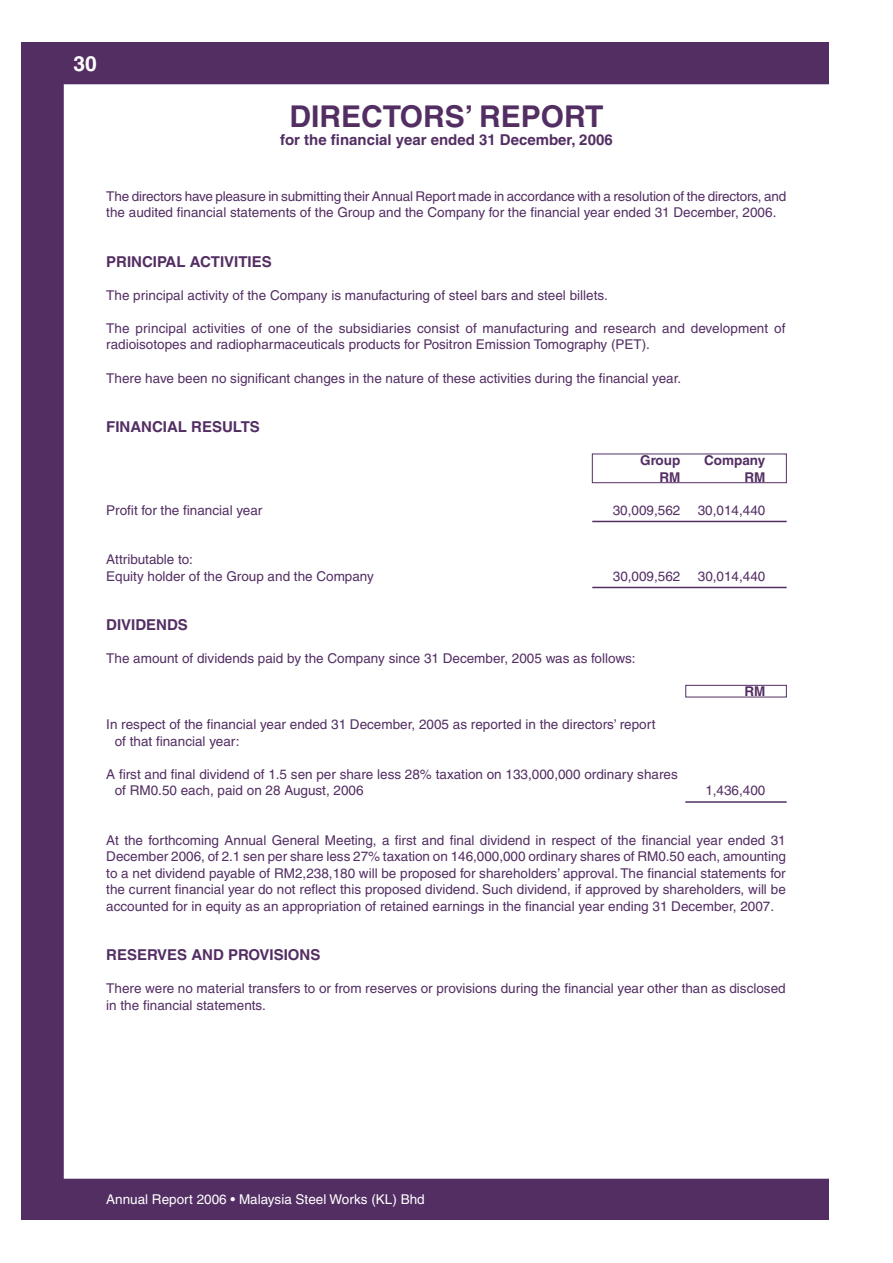
<style>
.page{position:relative;width:893px;height:1263px;background:#fff}
.page>*{position:absolute;margin:0;border:0;box-sizing:border-box;transform-origin:0 0}
.t1{font:700 30px "Helvetica";color:#532e63}
.t2{font:700 21px "Helvetica";color:#fff}
.t3{font:700 15px "Helvetica";color:#532e63}
.t4{font:13.5px/16.5px "Helvetica";color:#532e63}
.t5{font:13.5px "Helvetica";color:#fff}
.t6{font:700 13.5px "Helvetica";color:#532e63}
</style>
<div class="page">
<div style="left:21px;top:43px;width:808px;height:1177px;background:#532e63"></div>
<div style="left:65px;top:85px;width:802px;height:1093px;background:#fff"></div>
<div style="left:592px;top:454px;width:195px;height:29px;border:1px solid #532e63"></div>
<hr style="left:592px;top:521px;width:195px;height:1px;background:#532e63">
<hr style="left:592px;top:587px;width:195px;height:1px;background:#532e63">
<div style="left:685px;top:685px;width:102px;height:12px;border:1px solid #532e63"></div>
<hr style="left:685px;top:801px;width:102px;height:2px;background:#532e63">
<h2 class="t2" style="left:73px;top:51px;width:25px">30</h2>
<h1 class="t1" style="left:289px;top:98px;width:21px">directors</h1>
<h1 class="t1" style="left:465px;top:98px;width:36px">’ report</h1>
<p class="t3" style="left:280px;top:130px;width:334px">for the financial year ended 31 December, 2006</p>
<p class="t4" style="left:106px;top:188px;width:681px">The directors have pleasure in submitting their Annual Report made in accordance with a resolution of the directors, and the audited financial statements of the Group and the Company for the financial year ended 31 December, 2006.</p>
<p class="t3" style="left:106px;top:253px;width:167px">PRINCIPAL ACTIVITIES</p>
<p class="t4" style="left:106px;top:287px;width:503px">The principal activity of the Company is manufacturing of steel bars and steel billets.</p>
<p class="t4" style="left:106px;top:320px;width:681px">The principal activities of one of the subsidiaries consist of manufacturing and research and development of radioisotopes and radiopharmaceuticals products for Positron Emission Tomography (PET).</p>
<p class="t4" style="left:106px;top:369px;width:576px">There have been no significant changes in the nature of these activities during the financial year.</p>
<p class="t3" style="left:106px;top:418px;width:155px">FINANCIAL RESULTS</p>
<p class="t6" style="left:640px;top:452px;width:42px">Group</p>
<p class="t6" style="left:704px;top:452px;width:63px">Company</p>
<p class="t6" style="left:659px;top:468px;width:16px">RM</p>
<p class="t6" style="left:744px;top:468px;width:21px">RM</p>
<p class="t4" style="left:106px;top:501px;width:158px">Profit for the financial year</p>
<p class="t4" style="left:613px;top:501px;width:69px">30,009,562</p>
<p class="t4" style="left:698px;top:501px;width:69px">30,014,440</p>
<p class="t4" style="left:106px;top:551px;width:269px">Attributable to:<br>Equity holder of the Group and the Company</p>
<p class="t4" style="left:613px;top:567px;width:69px">30,009,562</p>
<p class="t4" style="left:698px;top:567px;width:69px">30,014,440</p>
<p class="t3" style="left:106px;top:616px;width:83px">DIVIDENDS</p>
<p class="t4" style="left:106px;top:650px;width:531px">The amount of dividends paid by the Company since 31 December, 2005 was as follows:</p>
<p class="t6" style="left:744px;top:683px;width:21px">RM</p>
<p class="t4" style="left:115px;top:716px;width:542px;text-indent:-8px">In respect of the financial year ended 31 December, 2005 as reported in the directors’ report of that financial year:</p>
<p class="t4" style="left:115px;top:765px;width:564px;text-indent:-8px">A first and final dividend of 1.5 sen per share less 28% taxation on 133,000,000 ordinary shares of RM0.50 each, paid on 28 August, 2006</p>
<p class="t4" style="left:705px;top:782px;width:62px">1,436,400</p>
<p class="t4" style="left:106px;top:831px;width:681px;text-align:justify">At the forthcoming Annual General Meeting, a first and final dividend in respect of the financial year ended 31<br>December 2006, of 2.1 sen per share less 27% taxation on 146,000,000 ordinary shares of RM0.50 each, amounting to a net dividend payable of RM2,238,180 will be proposed for shareholders’ approval. The financial statements for the current financial year do not reflect this proposed dividend. Such dividend, if approved by shareholders, will be accounted for in equity as an appropriation of retained earnings in the financial year ending 31 December, 2007.</p>
<p class="t3" style="left:106px;top:946px;width:216px">RESERVES AND PROVISIONS</p>
<p class="t4" style="left:106px;top:980px;width:681px">There were no material transfers to or from reserves or provisions during the financial year other than as disclosed in the financial statements.</p>
<p class="t5" style="left:106px;top:1191px;width:320px">Annual Report 2006 • Malaysia Steel Works (KL) Bhd</p>
</div>
